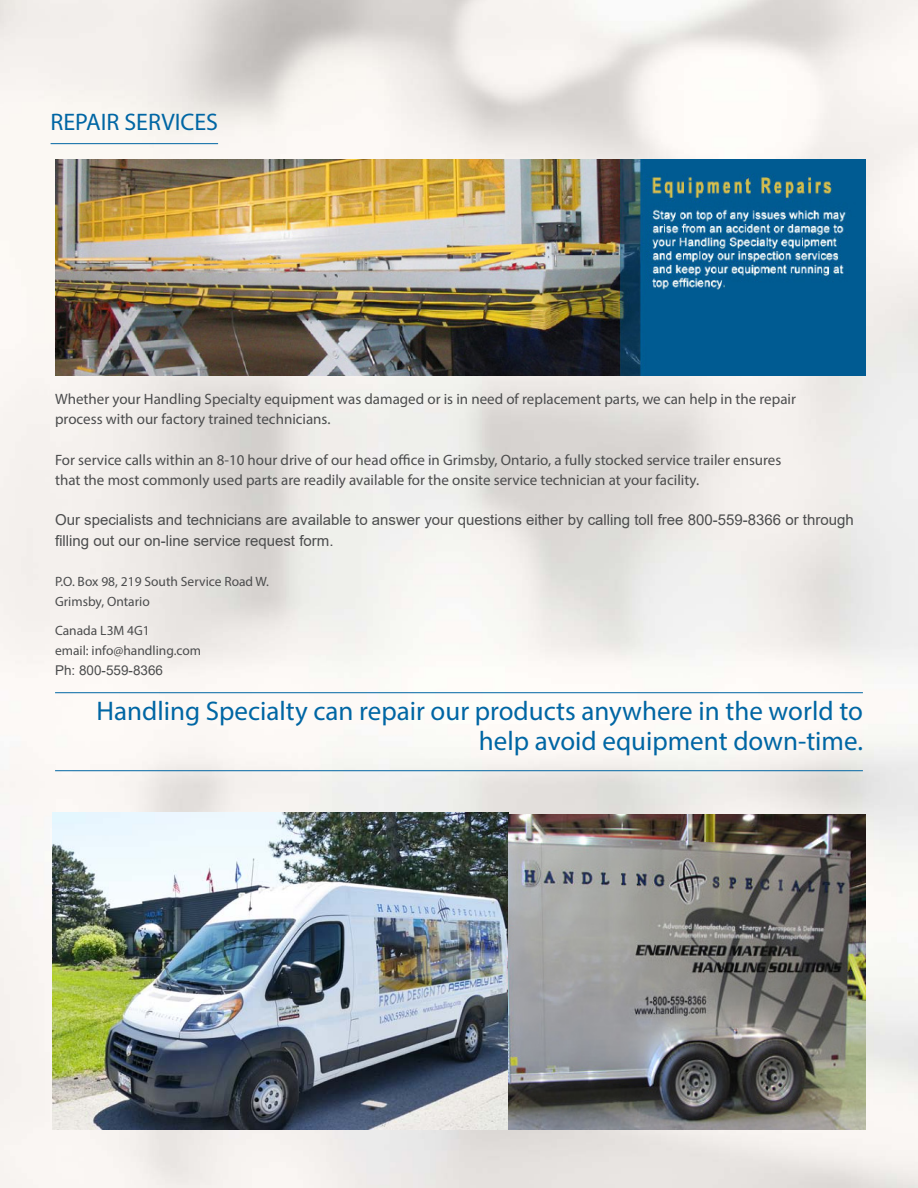
<style>
.page{position:relative;width:918px;height:1188px;background:#fff}
.page>*{position:absolute;margin:0;border:0;box-sizing:border-box;transform-origin:0 0}
.Pull_quote{font:27px/30px "Myriad Pro";color:#0066a4;text-align:right}
.t1{font:24px "Myriad Pro";color:#0066a4}
.Body_TExt{font:15px/20.2px "Myriad Pro";color:#4b4c4d}
.Body_TExt-2{font:15px/20.2px "Arial";color:#4b4c4d}
.Body_TExt-3{font:13.5px "Myriad Pro";color:#4b4c4d}
.Body_TExt-4{font:13.5px "Arial";color:#4b4c4d}
</style>
<div class="page">
<img style="left:0;top:0;width:918px;height:1188px">
<hr style="left:51px;top:143px;width:167px;height:1px;background:#0066a4">
<img style="left:55px;top:160px;width:810px;height:216px">
<hr style="left:55px;top:692px;width:808px;height:1px;background:#0066a4">
<hr style="left:55px;top:770px;width:808px;height:1px;background:#0066a4">
<img style="left:53px;top:812px;width:456px;height:318px">
<img style="left:509px;top:814px;width:356px;height:316px">
<p class="t1" style="left:51px;top:107px;width:169px">REPAIR SERVICES</p>
<p class="Body_TExt" style="left:55px;top:389px;width:742px">Whether your Handling Specialty equipment was damaged or is in need of replacement parts, we can help in the repair process with our factory trained technicians.</p>
<p class="Body_TExt" style="left:55px;top:449px;width:728px">For service calls within an 8-10 hour drive of our head office in Grimsby, Ontario, a fully stocked service trailer ensures that the most commonly used parts are readily available for the onsite service technician at your facility.</p>
<p class="Body_TExt-2" style="left:55px;top:510px;width:800px">Our specialists and technicians are available to answer your questions either by calling toll free 800-559-8366 or through filling out our on-line service request form.</p>
<p class="Body_TExt-3" style="left:55px;top:573px;width:216px">P.O. Box 98, 219 South Service Road W.</p>
<p class="Body_TExt-3" style="left:55px;top:594px;width:96px">Grimsby, Ontario</p>
<p class="Body_TExt-3" style="left:55px;top:622px;width:96px">Canada L3M 4G1</p>
<p class="Body_TExt-3" style="left:55px;top:642px;width:148px">email: info@handling.com</p>
<p class="Body_TExt-4" style="left:55px;top:661px;width:110px">Ph: 800-559-8366</p>
<p class="Pull_quote" style="left:97px;top:696px;width:768px">Handling Specialty can repair our products anywhere in the world to help avoid equipment down-time.</p>
</div>
